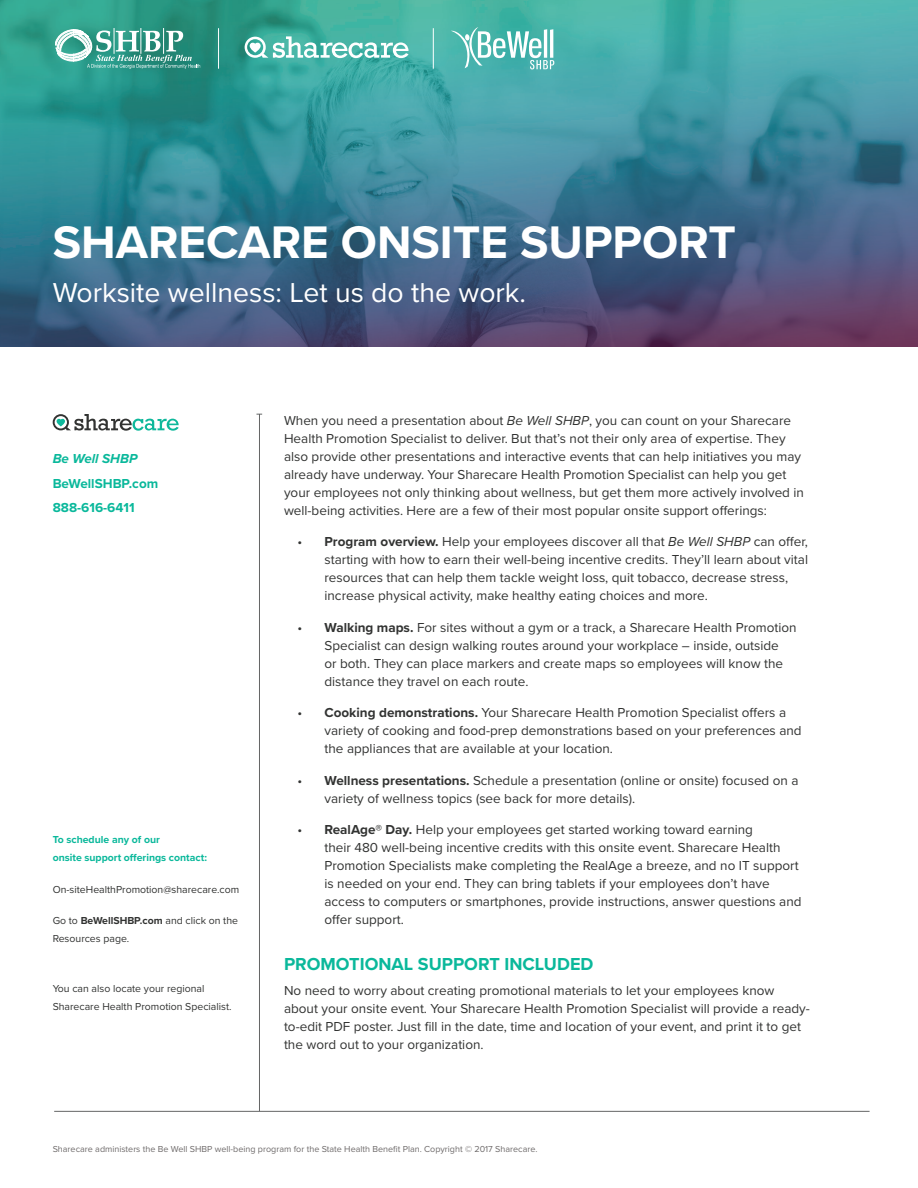
<style>
.page{position:relative;width:918px;height:1188px;background:#fff}
.page>*{position:absolute;margin:0;border:0;box-sizing:border-box;transform-origin:0 0}
.Title{font:700 47.4px "Proxima Nova";color:#fff}
.Sub-title{font:28.35px "Proxima Nova";color:#fff}
.subhead{font:700 18px "Proxima Nova";color:#0ab89b}
.BODY_COPY{font:13.5px/18px "Proxima Nova";color:#323332}
.Call-Out_Box_Header{font:700 13.5px "Proxima Nova";color:#0ab89b}
.Call-Out_Box_Header-2{font:italic 700 13.5px "Proxima Nova";color:#0ab89b}
.Body_copy_bullets{font:10.5px/18px "Proxima Nova";color:#323332}
.Body_copy_bullets-2{font:700 10.5px/18px "Proxima Nova";color:#0ab89b}
.Footer{font:9px "Proxima Nova";color:#6f6b6b}
.s1{font-weight:700}
.s2{font-style:italic}
</style>
<div class="page">
<img style="left:0;top:0;width:918px;height:346px">
<hr style="left:54px;top:1111px;width:816px;height:1px;background:#656666">
<hr style="left:259px;top:414px;width:1px;height:697px;background:#656666">
<svg style="left:55px;top:28px;width:145px;height:41px"></svg>
<svg style="left:451px;top:27px;width:103px;height:42px"></svg>
<svg style="left:245px;top:36px;width:164px;height:22px"></svg>
<hr style="left:433px;top:28px;width:1px;height:41px;background:#fff">
<hr style="left:218px;top:28px;width:1px;height:41px;background:#fff">
<svg style="left:53px;top:414px;width:126px;height:17px"></svg>
<p class="Title" style="left:53px;top:207px;width:685px">SHARECARE ONSITE SUPPORT</p>
<p class="Sub-title" style="left:53px;top:271px;width:475px">Worksite wellness: Let us do the work.</p>
<p class="Call-Out_Box_Header-2" style="left:53px;top:448px;width:86px">Be Well SHBP</p>
<p class="Call-Out_Box_Header" style="left:53px;top:473px;width:107px">BeWellSHBP.com</p>
<p class="Call-Out_Box_Header" style="left:53px;top:498px;width:83px">888-616-6411</p>
<p class="Body_copy_bullets-2" style="left:53px;top:830px;width:156px">To schedule any of our<br>onsite support offerings contact:</p>
<p class="Body_copy_bullets" style="left:53px;top:880px;width:188px">On-siteHealthPromotion@sharecare.com</p>
<p class="Body_copy_bullets" style="left:53px;top:911px;width:187px">Go to <span class="s1">BeWellSHBP.com</span> and click on the<br>Resources page.</p>
<p class="Body_copy_bullets" style="left:53px;top:979px;width:180px">You can also locate your regional<br>Sharecare Health Promotion Specialist.</p>
<p class="BODY_COPY" style="left:284px;top:411px;width:521px">When you need a presentation about <span class="s2">Be Well SHBP</span>, you can count on your Sharecare Health Promotion Specialist to deliver. But that’s not their only area of expertise. They also provide other presentations and interactive events that can help initiatives you may already have underway. Your Sharecare Health Promotion Specialist can help you get your employees not only thinking about wellness, but get them more actively involved in well-being activities. Here are a few of their most popular onsite support offerings:</p>
<p class="BODY_COPY" style="left:325px;top:532px;width:485px;text-indent:-27px">• <span class="s1">Program overview.</span> Help your employees discover all that <span class="s2">Be Well SHBP</span> can offer, starting with how to earn their well-being incentive credits. They’ll learn about vital resources that can help them tackle weight loss, quit tobacco, decrease stress, increase physical activity, make healthy eating choices and more.</p>
<p class="BODY_COPY" style="left:325px;top:618px;width:474px;text-indent:-27px">• <span class="s1">Walking maps.</span> For sites without a gym or a track, a Sharecare Health Promotion Specialist can design walking routes around your workplace – inside, outside<br>or both. They can place markers and create maps so employees will know the distance they travel on each route.</p>
<p class="BODY_COPY" style="left:325px;top:703px;width:479px;text-indent:-27px">• <span class="s1">Cooking demonstrations.</span> Your Sharecare Health Promotion Specialist offers a variety of cooking and food-prep demonstrations based on your preferences and the appliances that are available at your location.</p>
<p class="BODY_COPY" style="left:325px;top:771px;width:476px;text-indent:-27px">• <span class="s1">Wellness presentations.</span> Schedule a presentation (online or onsite) focused on a variety of wellness topics (see back for more details).</p>
<p class="BODY_COPY" style="left:325px;top:820px;width:479px;text-indent:-27px">• <span class="s1">RealAge® Day.</span> Help your employees get started working toward earning<br>their 480 well-being incentive credits with this onsite event. Sharecare Health Promotion Specialists make completing the RealAge a breeze, and no IT support is needed on your end. They can bring tablets if your employees don’t have access to computers or smartphones, provide instructions, answer questions and offer support.</p>
<p class="subhead" style="left:284px;top:950px;width:311px">PROMOTIONAL SUPPORT INCLUDED</p>
<p class="BODY_COPY" style="left:284px;top:981px;width:527px">No need to worry about creating promotional materials to let your employees know about your onsite event. Your Sharecare Health Promotion Specialist will provide a ready&shy;to-edit PDF poster. Just fill in the date, time and location of your event, and print it to get the word out to your organization.</p>
<p class="Footer" style="left:53px;top:1142px;width:486px">Sharecare administers the Be Well SHBP well-being program for the State Health Benefit Plan. Copyright © 2017 Sharecare.</p>
</div>
